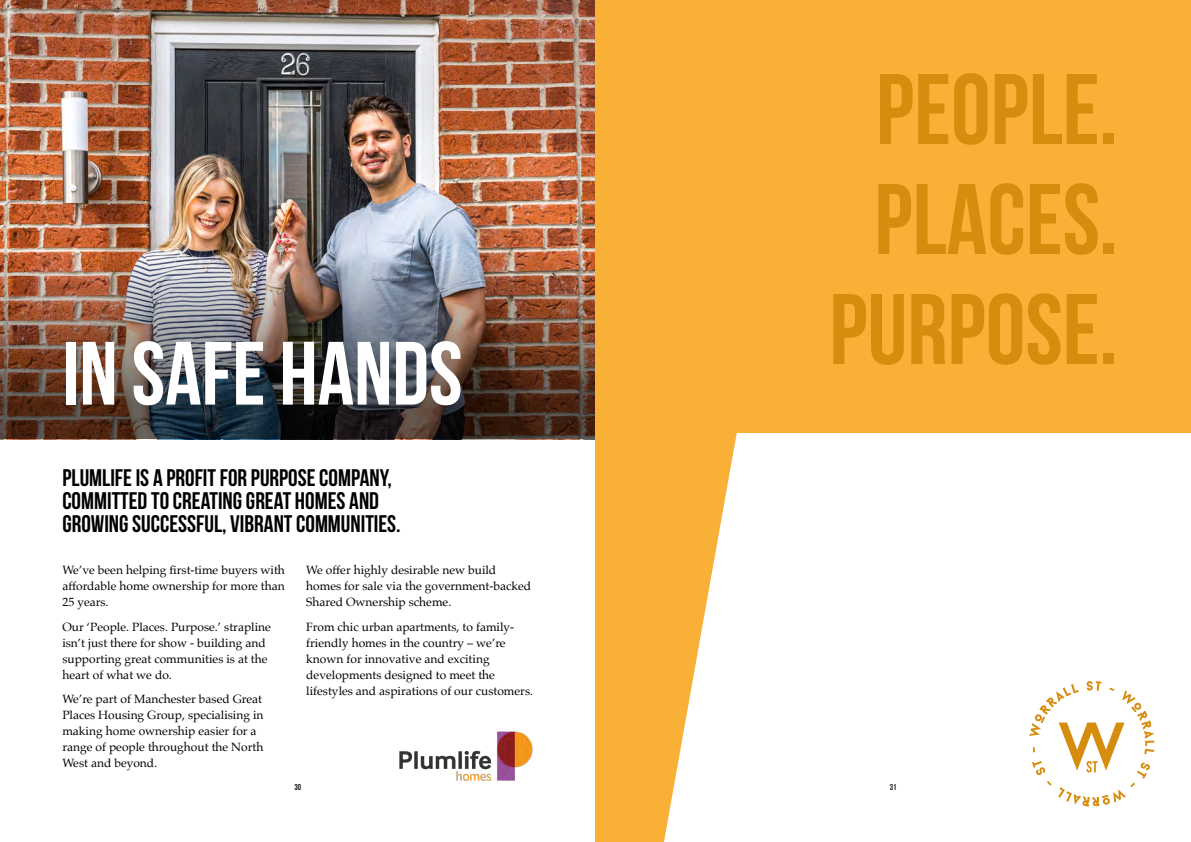
<style>
.page{position:relative;width:1191px;height:842px;background:#fff}
.page>*{position:absolute;margin:0;border:0;box-sizing:border-box;transform-origin:0 0}
.t1{font:700 100px/110px "Bebas Neue";color:#d68c0d;text-align:center}
.t2{font:700 89.6px "Bebas Neue";color:#fff}
.t3{font:700 24px/23px "Bebas Neue";color:#000}
.t4{font:12px/16px "Palatino";color:#000}
.t5{font:700 8.5px "Bebas Neue";color:#1e1a19}
</style>
<div class="page">
<img style="left:0;top:0;width:595px;height:227px">
<img style="left:0;top:227px;width:595px;height:212px">
<img style="left:399px;top:731px;width:134px;height:50px">
<div style="left:595px;top:0;width:596px;height:842px;background:#f9b036"></div>
<svg style="left:664px;top:433px;width:527px;height:409px;background:#fef8ef"></svg>
<svg style="left:1029px;top:681px;width:125px;height:125px;background:#f8eedb"></svg>
<h2 class="t2" style="left:62px;top:324px;width:402px">IN SAFE HANDS</h2>
<h3 class="t3" style="left:62px;top:466px;width:340px">PLUMLIFE IS A PROFIT FOR PURPOSE COMPANY,<br>COMMITTED TO CREATING GREAT HOMES AND<br>GROWING SUCCESSFUL, VIBRANT COMMUNITIES.</h3>
<p class="t4" style="left:62px;top:562px;width:224px;text-align:justify">We’ve been helping first-time buyers with affordable home ownership for more than 25 years.</p>
<p class="t4" style="left:62px;top:618px;width:210px">Our ‘People. Places. Purpose.’ strapline isn’t just there for show - building and supporting great communities is at the heart of what we do.</p>
<p class="t4" style="left:62px;top:691px;width:203px">We’re part of Manchester based Great<br>Places Housing Group, specialising in making home ownership easier for a range of people throughout the North<br>West and beyond.</p>
<p class="t4" style="left:306px;top:562px;width:226px">We offer highly desirable new build homes for sale via the government-backed<br>Shared Ownership scheme.</p>
<p class="t4" style="left:306px;top:618px;width:228px">From chic urban apartments, to family&shy;friendly homes in the country – we’re known for innovative and exciting developments designed to meet the lifestyles and aspirations of our customers.</p>
<p class="t5" style="left:294px;top:782px;width:8px">30</p>
<h1 class="t1" style="left:829px;top:53px;width:290px">PEOPLE.<br>PLACES.<br>PURPOSE.</h1>
<p class="t5" style="left:890px;top:782px;width:8px">31</p>
</div>
